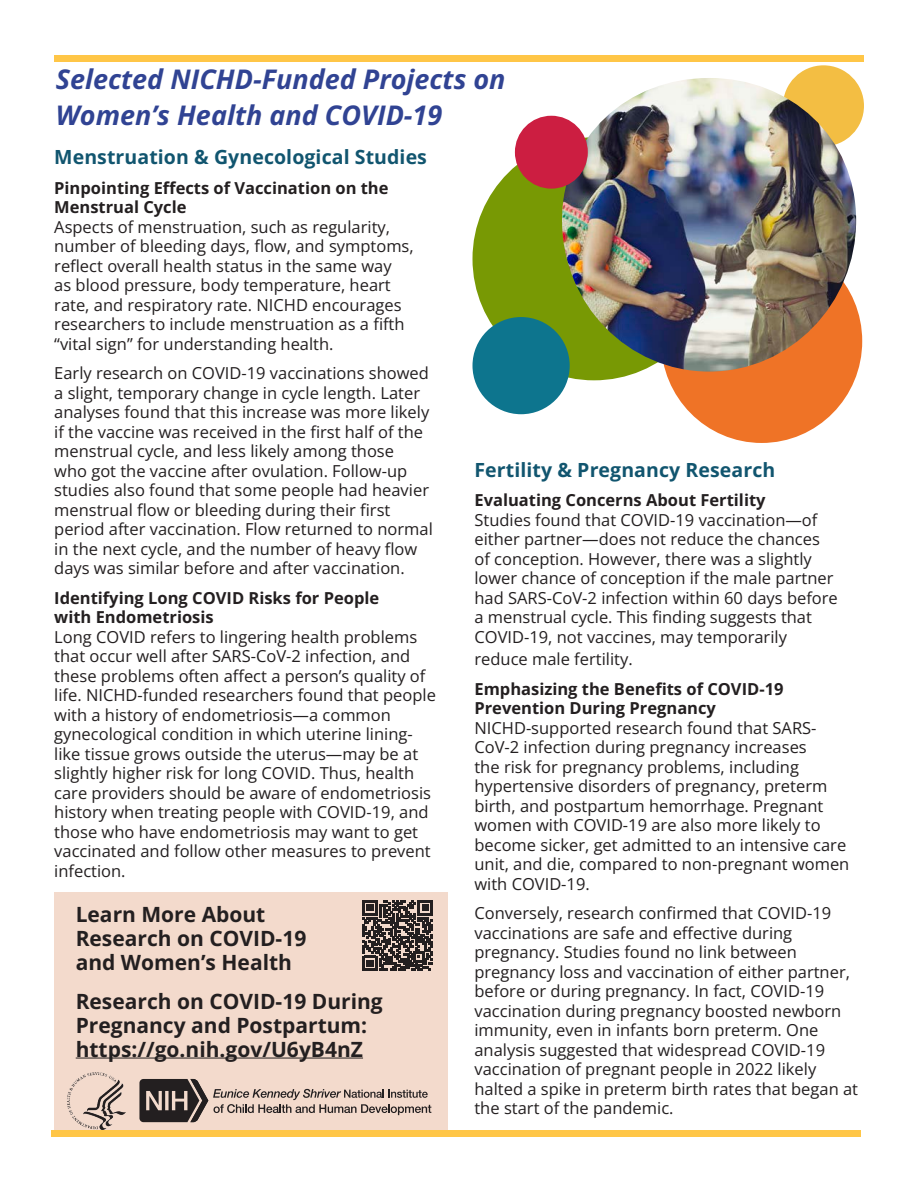
<style>
.page{position:relative;width:918px;height:1188px;background:#fff}
.page>*{position:absolute;margin:0;border:0;box-sizing:border-box;transform-origin:0 0}
.t1{font:italic 700 27px/36px "Open Sans";color:#304393}
.t2{font:700 21px/24px "Open Sans";color:#231f20}
.t3{font:700 19.5px "Open Sans";letter-spacing:.005em;color:#11556f}
.t4{font:16.5px/19.5px "Open Sans";color:#231f20}
.t5{font:700 16.5px/19.5px "Open Sans";color:#231f20}
</style>
<div class="page">
<div style="left:783px;top:65px;width:81px;height:81px;background:#f3be43;border-radius:50%"></div>
<div style="left:54px;top:892px;width:393px;height:239px;background:#f3dacc"></div>
<svg style="left:362px;top:900px;width:71px;height:71px"></svg>
<img style="left:66px;top:1072px;width:61px;height:59px">
<div style="left:51px;top:1131px;width:810px;height:6px;background:#ffc647"></div>
<div style="left:54px;top:56px;width:810px;height:6px;background:#ffc647"></div>
<div style="left:472px;top:137px;width:244px;height:243px;background:#789904;border-radius:50%"></div>
<div style="left:661px;top:239px;width:201px;height:204px;background:#ef7326;border-radius:50%"></div>
<img style="left:562px;top:78px;width:294px;height:294px;border-radius:145px">
<div style="left:472px;top:317px;width:98px;height:97px;background:#0d758e;border-radius:50%"></div>
<hr style="left:76px;top:1058px;width:287px;height:1px;background:#231f20">
<div style="left:515px;top:116px;width:73px;height:73px;background:#cc1e41;border-radius:50%"></div>
<svg style="left:139px;top:1079px;width:292px;height:43px"></svg>
<h2 class="t1" style="left:56px;top:60px;width:451px">Selected NICHD-Funded Projects on<br>Women’s Health and COVID-19</h2>
<h3 class="t3" style="left:54px;top:144px;width:374px">Menstruation &amp; Gynecological Studies</h3>
<h4 class="t5" style="left:54px;top:178px;width:336px">Pinpointing Effects of Vaccination on the<br>Menstrual Cycle</h4>
<p class="t4" style="left:54px;top:217px;width:361px">Aspects of menstruation, such as regularity, number of bleeding days, flow, and symptoms, reflect overall health status in the same way<br>as blood pressure, body temperature, heart rate, and respiratory rate. NICHD encourages researchers to include menstruation as a fifth “vital sign” for understanding health.</p>
<p class="t4" style="left:54px;top:363px;width:380px">Early research on COVID-19 vaccinations showed a slight, temporary change in cycle length. Later analyses found that this increase was more likely if the vaccine was received in the first half of the menstrual cycle, and less likely among those<br>who got the vaccine after ovulation. Follow-up studies also found that some people had heavier menstrual flow or bleeding during their first period after vaccination. Flow returned to normal in the next cycle, and the number of heavy flow days was similar before and after vaccination.</p>
<h4 class="t5" style="left:54px;top:588px;width:327px">Identifying Long COVID Risks for People with Endometriosis</h4>
<p class="t4" style="left:54px;top:627px;width:383px">Long COVID refers to lingering health problems that occur well after SARS-CoV-2 infection, and these problems often affect a person’s quality of life. NICHD-funded researchers found that people with a history of endometriosis—a common gynecological condition in which uterine lining&shy;like tissue grows outside the uterus—may be at slightly higher risk for long COVID. Thus, health care providers should be aware of endometriosis history when treating people with COVID-19, and those who have endometriosis may want to get vaccinated and follow other measures to prevent infection.</p>
<h3 class="t3" style="left:474px;top:456px;width:302px">Fertility &amp; Pregnancy Research</h3>
<h4 class="t5" style="left:474px;top:490px;width:293px">Evaluating Concerns About Fertility</h4>
<p class="t4" style="left:474px;top:510px;width:365px">Studies found that COVID-19 vaccination—of either partner—does not reduce the chances of conception. However, there was a slightly lower chance of conception if the male partner had SARS-CoV-2 infection within 60 days before a menstrual cycle. This finding suggests that COVID-19, not vaccines, may temporarily</p>
<p class="t4" style="left:474px;top:649px;width:160px">reduce male fertility.</p>
<h4 class="t5" style="left:474px;top:679px;width:311px">Emphasizing the Benefits of COVID-19<br>Prevention During Pregnancy</h4>
<p class="t4" style="left:474px;top:718px;width:376px">NICHD-supported research found that SARS-CoV-2 infection during pregnancy increases<br>the risk for pregnancy problems, including hypertensive disorders of pregnancy, preterm birth, and postpartum hemorrhage. Pregnant women with COVID-19 are also more likely to become sicker, get admitted to an intensive care unit, and die, compared to non-pregnant women with COVID-19.</p>
<p class="t4" style="left:474px;top:903px;width:385px">Conversely, research confirmed that COVID-19 vaccinations are safe and effective during pregnancy. Studies found no link between pregnancy loss and vaccination of either partner, before or during pregnancy. In fact, COVID-19 vaccination during pregnancy boosted newborn immunity, even in infants born preterm. One analysis suggested that widespread COVID-19 vaccination of pregnant people in 2022 likely halted a spike in preterm birth rates that began at the start of the pandemic.</p>
<p class="t2" style="left:76px;top:901px;width:232px">Learn More About<br>Research on COVID-19 and Women’s Health</p>
<p class="t2" style="left:76px;top:988px;width:309px">Research on COVID-19 During<br>Pregnancy and Postpartum:</p>
<p class="t2" style="left:76px;top:1036px;width:289px">https://go.nih.gov/U6yB4nZ</p>
</div>
